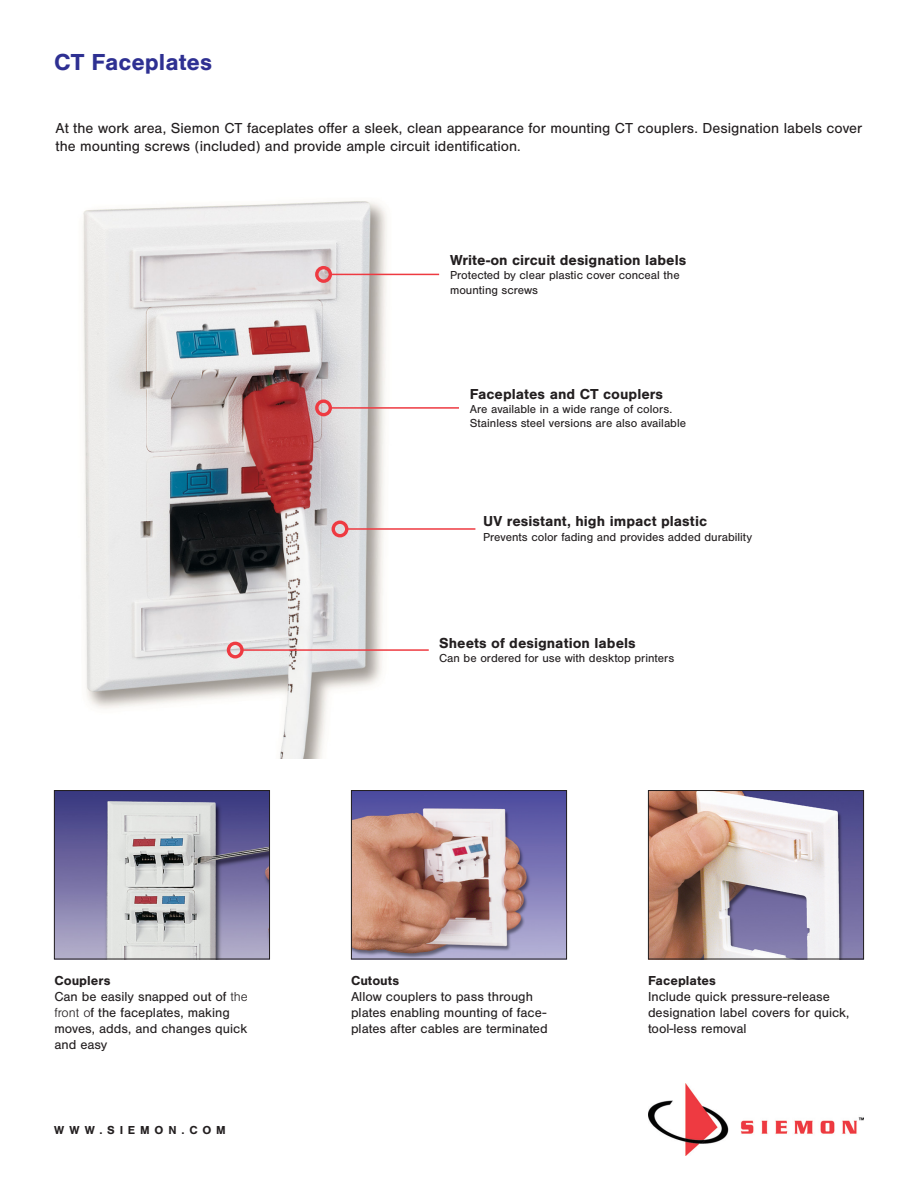
<style>
.page{position:relative;width:918px;height:1188px;background:#fff}
.page>*{position:absolute;margin:0;border:0;box-sizing:border-box;transform-origin:0 0}
.FrontPageHeader{font:700 24px "Nimbus San";color:#2e3092}
.MainParagraphCopy{font:15px/18px "Nimbus San";color:#231f20}
.CalloutTitle{font:700 15px "Nimbus San";color:#231f20}
.PictureCopy{font:13.5px/16.2px "Nimbus San";color:#231f20}
.PictureCaption{font:700 13.5px "Nimbus San";color:#231f20}
.CalloutCopy{font:12px/14.4px "Nimbus San";color:#231f20}
.t1{font:700 12px "Nimbus San";letter-spacing:.4em;color:#231f20}
.s1{font-weight:300}
</style>
<div class="page">
<img style="left:648px;top:1084px;width:216px;height:72px">
<img style="left:56px;top:792px;width:212px;height:165px">
<div style="left:54px;top:790px;width:216px;height:169px;border:1px solid #231f20"></div>
<img style="left:353px;top:792px;width:212px;height:165px">
<div style="left:351px;top:790px;width:216px;height:169px;border:1px solid #231f20"></div>
<img style="left:650px;top:792px;width:212px;height:165px">
<div style="left:648px;top:790px;width:216px;height:169px;border:1px solid #231f20"></div>
<img style="left:82px;top:201px;width:329px;height:557px">
<hr style="left:330px;top:274px;width:109px;height:1px;background:#ee3a41">
<div style="left:315px;top:266px;width:17px;height:17px;border:3px solid #ee3a41;border-radius:50%"></div>
<hr style="left:330px;top:407px;width:129px;height:2px;background:#ee3a41">
<div style="left:315px;top:399px;width:17px;height:17px;border:3px solid #ee3a41;border-radius:50%"></div>
<hr style="left:347px;top:528px;width:128px;height:2px;background:#ee3a41">
<div style="left:332px;top:521px;width:16px;height:16px;border:3px solid #ee3a41;border-radius:50%"></div>
<hr style="left:242px;top:649px;width:187px;height:2px;background:#ee3a41">
<div style="left:227px;top:642px;width:17px;height:17px;border:3px solid #ee3a41;border-radius:50%"></div>
<p class="FrontPageHeader" style="left:54px;top:49px;width:160px">CT Faceplates</p>
<p class="MainParagraphCopy" style="left:56px;top:119px;width:808px">At the work area, Siemon CT faceplates offer a sleek, clean appearance for mounting CT couplers. Designation labels cover the mounting screws (included) and provide ample circuit identification.</p>
<p class="CalloutTitle" style="left:450px;top:252px;width:238px">Write-on circuit designation labels</p>
<p class="CalloutCopy" style="left:450px;top:268px;width:231px">Protected by clear plastic cover conceal the mounting screws</p>
<p class="CalloutTitle" style="left:470px;top:385px;width:195px">Faceplates and CT couplers</p>
<p class="CalloutCopy" style="left:470px;top:402px;width:218px">Are available in a wide range of colors.<br>Stainless steel versions are also available</p>
<p class="CalloutTitle" style="left:483px;top:513px;width:225px">UV resistant, high impact plastic</p>
<p class="CalloutCopy" style="left:483px;top:530px;width:271px">Prevents color fading and provides added durability</p>
<p class="CalloutTitle" style="left:439px;top:634px;width:198px">Sheets of designation labels</p>
<p class="CalloutCopy" style="left:439px;top:651px;width:237px">Can be ordered for use with desktop printers</p>
<p class="PictureCaption" style="left:54px;top:973px;width:58px">Couplers</p>
<p class="PictureCopy" style="left:54px;top:989px;width:195px">Can be easily snapped out of <span class="s1">the front o</span>f the faceplates, making moves, adds, and changes quick and easy</p>
<p class="t1" style="left:54px;top:1123px;width:173px">WWW.SIEMON.COM</p>
<p class="PictureCaption" style="left:351px;top:973px;width:50px">Cutouts</p>
<p class="PictureCopy" style="left:351px;top:989px;width:198px">Allow couplers to pass through plates enabling mounting of face&shy;plates after cables are terminated</p>
<p class="PictureCaption" style="left:648px;top:973px;width:69px">Faceplates</p>
<p class="PictureCopy" style="left:648px;top:989px;width:203px">Include quick pressure-release designation label covers for quick, tool-less removal</p>
</div>
